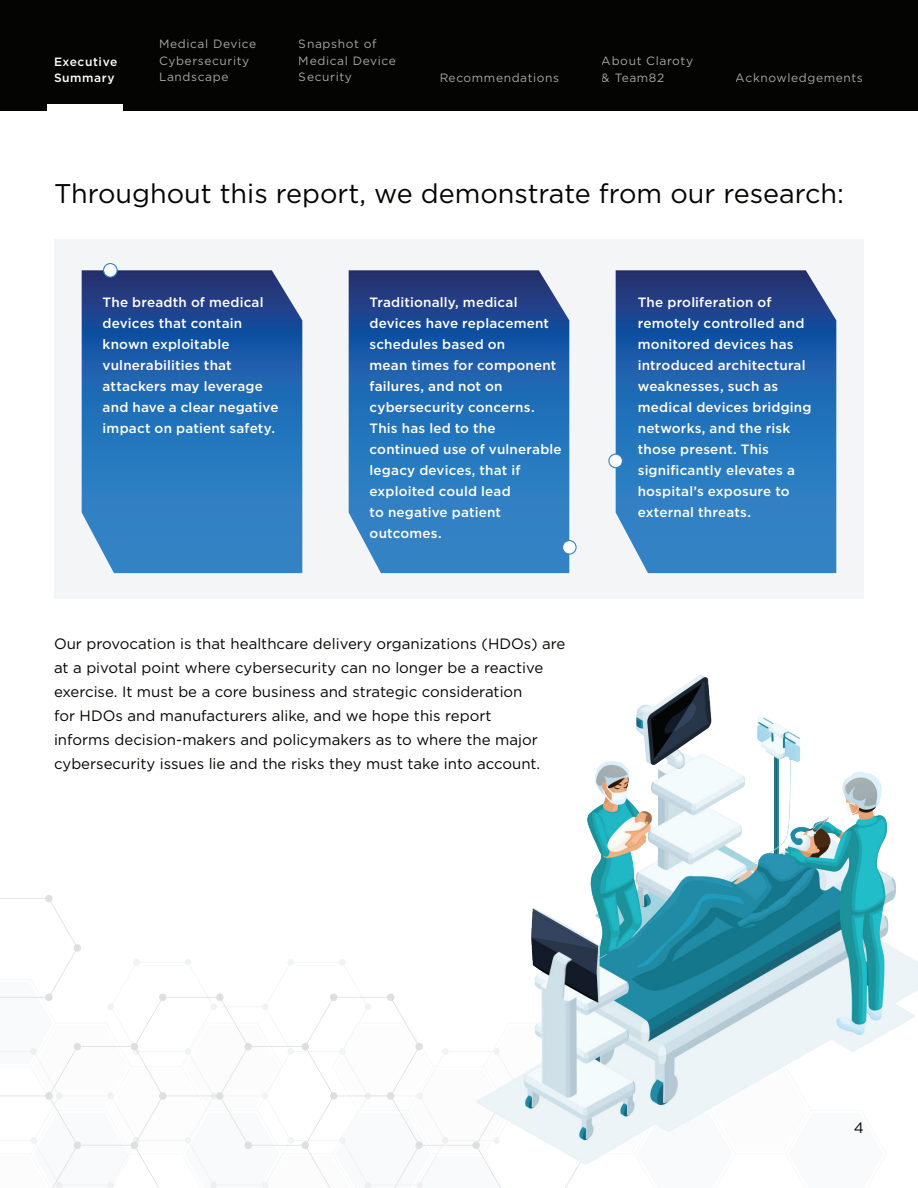
<style>
.page{position:relative;width:918px;height:1188px;background:#fff}
.page>*{position:absolute;margin:0;border:0;box-sizing:border-box;transform-origin:0 0}
.t1{font:27px "Gotham";color:#040503}
.t2{font:15px/24px "Gotham";color:#040503}
.t3{font:500 13.5px/21px "Gotham";letter-spacing:.01em;color:#fff}
.t4{font:12px/16.5px "Gotham";letter-spacing:.05em;color:#fff}
.t5{font:500 12px/16.5px "Gotham";letter-spacing:.05em;color:#fff}
</style>
<div class="page">
<div style="left:54px;top:239px;width:810px;height:360px;background:#f4f5f6"></div>
<svg style="left:82px;top:270px;width:220px;height:303px;background:#2a6cb1"></svg>
<svg style="left:349px;top:270px;width:220px;height:303px;background:#296cb1"></svg>
<svg style="left:616px;top:270px;width:220px;height:303px;background:#296cb1"></svg>
<div style="left:563px;top:541px;width:13px;height:13px;background:#fff;border-radius:50%"></div>
<div style="left:562px;top:540px;width:15px;height:15px;border:1px solid #3382c4;border-radius:50%"></div>
<div style="left:104px;top:264px;width:13px;height:13px;background:#fff;border-radius:50%"></div>
<div style="left:103px;top:263px;width:15px;height:15px;border:1px solid #3382c4;border-radius:50%"></div>
<div style="left:609px;top:454px;width:13px;height:14px;background:#fff;border-radius:50%"></div>
<div style="left:608px;top:454px;width:15px;height:14px;border:1px solid #3382c4;border-radius:50%"></div>
<svg style="left:0;top:895px;width:577px;height:293px"></svg>
<img style="left:372px;top:675px;width:546px;height:493px">
<div style="left:0;top:0;width:918px;height:110px;background:#040503"></div>
<div style="left:47px;top:104px;width:76px;height:17px;background:#fff"></div>
<p class="t5" style="left:54px;top:53px;width:65px">Executive<br>Summary</p>
<p class="t4" style="left:159px;top:36px;width:99px">Medical Device<br>Cybersecurity<br>Landscape</p>
<p class="t4" style="left:299px;top:36px;width:99px">Snapshot of<br>Medical Device<br>Security</p>
<p class="t4" style="left:440px;top:69px;width:121px">Recommendations</p>
<p class="t4" style="left:602px;top:52px;width:93px">About Claroty &amp; Team82</p>
<p class="t4" style="left:736px;top:69px;width:129px">Acknowledgements</p>
<h1 class="t1" style="left:54px;top:176px;width:792px">Throughout this report, we demonstrate from our research:</h1>
<p class="t3" style="left:103px;top:291px;width:177px">The breadth of medical devices that contain known exploitable vulnerabilities that attackers may leverage and have a clear negative impact on patient safety.</p>
<p class="t3" style="left:370px;top:291px;width:194px">Traditionally, medical devices have replacement schedules based on<br>mean times for component failures, and not on cybersecurity concerns.<br>This has led to the continued use of vulnerable legacy devices, that if exploited could lead<br>to negative patient outcomes.</p>
<p class="t3" style="left:638px;top:291px;width:175px">The proliferation of remotely controlled and monitored devices has introduced architectural weaknesses, such as medical devices bridging networks, and the risk those present. This significantly elevates a hospital’s exposure to external threats.</p>
<p class="t2" style="left:54px;top:632px;width:513px">Our provocation is that healthcare delivery organizations (HDOs) are at a pivotal point where cybersecurity can no longer be a reactive exercise. It must be a core business and strategic consideration<br>for HDOs and manufacturers alike, and we hope this report<br>informs decision-makers and policymakers as to where the major cybersecurity issues lie and the risks they must take into account.</p>
<p class="t2" style="left:854px;top:1115px;width:12px">4</p>
</div>
